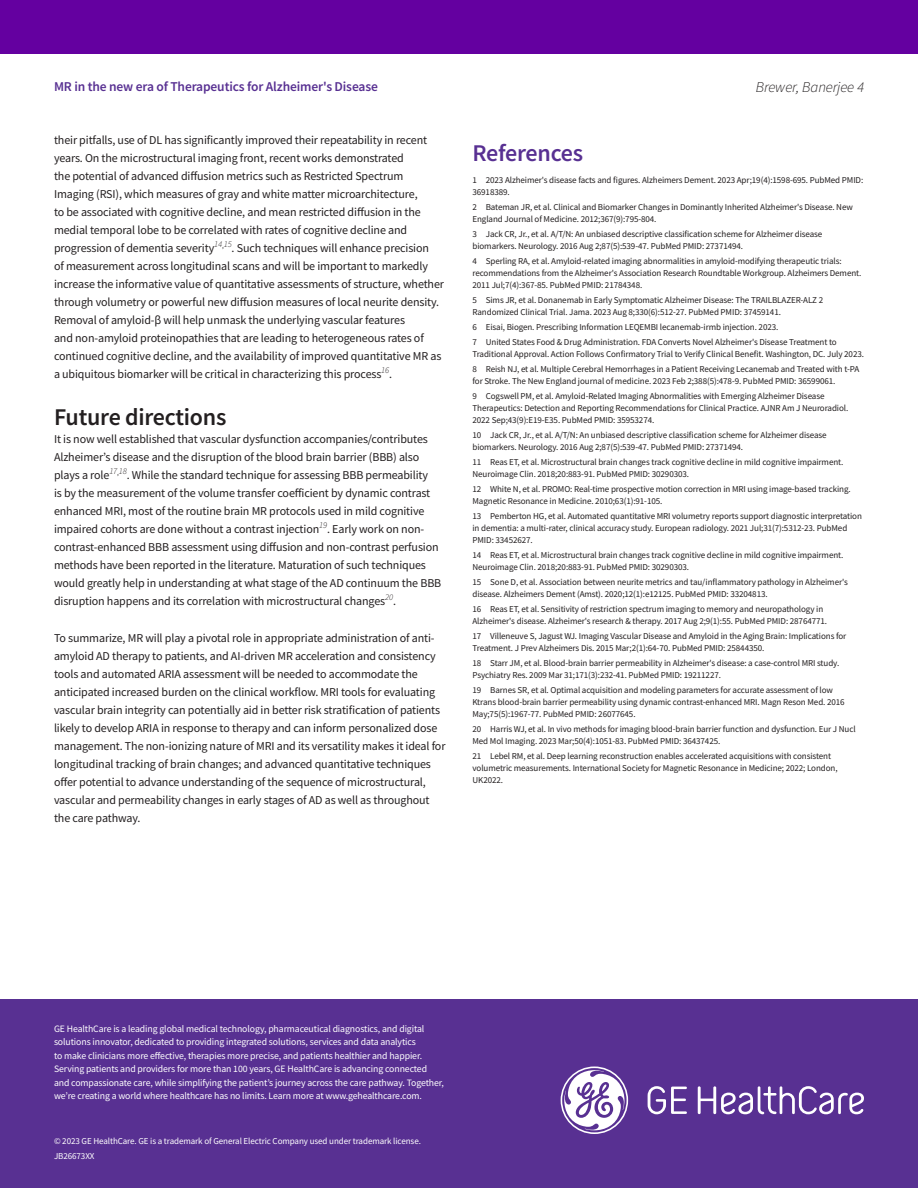
<style>
.page{position:relative;width:918px;height:1188px;background:#fff}
.page>*{position:absolute;margin:0;border:0;box-sizing:border-box;transform-origin:0 0}
.Subheadline_16_18{font:600 24px "Source Sans Pro";letter-spacing:-.01em;color:#231f20}
.Subheadline_16_18-2{font:600 24px "Source Sans Pro";letter-spacing:-.015em;color:#583092}
.Body_Headline___Eyebrow_9_13{font:italic 300 15px "Source Sans Pro";letter-spacing:-.01em;color:#231f20}
.Body_Headline___Eyebrow_9_13-2{font:600 13.5px "Source Sans Pro";letter-spacing:-.01em;color:#583092}
.Body_Copy_8_12{font:12px/18px "Source Sans Pro";letter-spacing:-.01em;color:#231f20}
.Caption_7_9{font:9.75px/13.5px "Source Sans Pro";letter-spacing:-.01em;color:#fff}
.Legal_6_8{font:9px/12px "Source Sans Pro";letter-spacing:-.01em;color:#231f20}
.Legal_6_8-2{font:9px "Source Sans Pro";letter-spacing:-.01em;color:#fff}
</style>
<div class="page">
<div style="left:0;top:999px;width:918px;height:189px;background:#583092"></div>
<div style="left:0;top:0;width:918px;height:54px;background:#6400a0"></div>
<svg style="left:561px;top:1067px;width:303px;height:67px"></svg>
<p class="Body_Headline___Eyebrow_9_13-2" style="left:54px;top:78px;width:325px">MR in the new era of Therapeutics for Alzheimer's Disease</p>
<p class="Body_Headline___Eyebrow_9_13" style="left:756px;top:78px;width:110px">Brewer, Banerjee 4</p>
<p class="Body_Copy_8_12" style="left:54px;top:131px;width:392px">their pitfalls, use of DL has significantly improved their repeatability in recent years. On the microstructural imaging front, recent works demonstrated<br>the potential of advanced diffusion metrics such as Restricted Spectrum Imaging (RSI), which measures of gray and white matter microarchitecture,<br>to be associated with cognitive decline, and mean restricted diffusion in the medial temporal lobe to be correlated with rates of cognitive decline and progression of dementia severity<sup>14</sup><sup>,</sup><sup>15</sup>. Such techniques will enhance precision<br>of measurement across longitudinal scans and will be important to markedly increase the informative value of quantitative assessments of structure, whether through volumetry or powerful new diffusion measures of local neurite density.<br>Removal of amyloid-β will help unmask the underlying vascular features<br>and non-amyloid proteinopathies that are leading to heterogeneous rates of continued cognitive decline, and the availability of improved quantitative MR as a ubiquitous biomarker will be critical in characterizing this process<sup>16</sup>.</p>
<p class="Subheadline_16_18" style="left:54px;top:401px;width:174px">Future directions</p>
<p class="Body_Copy_8_12" style="left:54px;top:429px;width:389px">It is now well established that vascular dysfunction accompanies/contributes Alzheimer’s disease and the disruption of the blood brain barrier (BBB) also plays a role<sup>17</sup><sup>,</sup><sup>18</sup>. While the standard technique for assessing BBB permeability<br>is by the measurement of the volume transfer coefficient by dynamic contrast enhanced MRI, most of the routine brain MR protocols used in mild cognitive impaired cohorts are done without a contrast injection<sup>19</sup>. Early work on non&shy;contrast-enhanced BBB assessment using diffusion and non-contrast perfusion methods have been reported in the literature. Maturation of such techniques would greatly help in understanding at what stage of the AD continuum the BBB disruption happens and its correlation with microstructural changes<sup>20</sup>.</p>
<p class="Body_Copy_8_12" style="left:54px;top:629px;width:393px">To summarize, MR will play a pivotal role in appropriate administration of anti&shy;amyloid AD therapy to patients, and AI-driven MR acceleration and consistency tools and automated ARIA assessment will be needed to accommodate the anticipated increased burden on the clinical workflow. MRI tools for evaluating vascular brain integrity can potentially aid in better risk stratification of patients likely to develop ARIA in response to therapy and can inform personalized dose management. The non-ionizing nature of MRI and its versatility makes it ideal for longitudinal tracking of brain changes; and advanced quantitative techniques offer potential to advance understanding of the sequence of microstructural, vascular and permeability changes in early stages of AD as well as throughout the care pathway.</p>
<p class="Subheadline_16_18-2" style="left:472px;top:138px;width:112px">References</p>
<p class="Legal_6_8" style="left:472px;top:174px;width:392px">1 2023 Alzheimer's disease facts and figures. Alzheimers Dement. 2023 Apr;19(4):1598-695. PubMed PMID:<br>36918389.</p>
<p class="Legal_6_8" style="left:472px;top:201px;width:382px">2 Bateman JR, et al. Clinical and Biomarker Changes in Dominantly Inherited Alzheimer's Disease. New<br>England Journal of Medicine. 2012;367(9):795-804.</p>
<p class="Legal_6_8" style="left:472px;top:228px;width:351px">3 Jack CR, Jr., et al. A/T/N: An unbiased descriptive classification scheme for Alzheimer disease biomarkers. Neurology. 2016 Aug 2;87(5):539-47. PubMed PMID: 27371494.</p>
<p class="Legal_6_8" style="left:472px;top:255px;width:390px">4 Sperling RA, et al. Amyloid-related imaging abnormalities in amyloid-modifying therapeutic trials: recommendations from the Alzheimer's Association Research Roundtable Workgroup. Alzheimers Dement.<br>2011 Jul;7(4):367-85. PubMed PMID: 21784348.</p>
<p class="Legal_6_8" style="left:472px;top:294px;width:352px">5 Sims JR, et al. Donanemab in Early Symptomatic Alzheimer Disease: The TRAILBLAZER-ALZ 2<br>Randomized Clinical Trial. Jama. 2023 Aug 8;330(6):512-27. PubMed PMID: 37459141.</p>
<p class="Legal_6_8" style="left:472px;top:321px;width:307px">6 Eisai, Biogen. Prescribing Information LEQEMBI lecanemab-irmb injection. 2023.</p>
<p class="Legal_6_8" style="left:472px;top:336px;width:393px">7 United States Food &amp; Drug Administration. FDA Converts Novel Alzheimer's Disease Treatment to<br>Traditional Approval. Action Follows Confirmatory Trial to Verify Clinical Benefit. Washington, DC. July 2023.</p>
<p class="Legal_6_8" style="left:472px;top:363px;width:388px">8 Reish NJ, et al. Multiple Cerebral Hemorrhages in a Patient Receiving Lecanemab and Treated with t-PA for Stroke. The New England journal of medicine. 2023 Feb 2;388(5):478-9. PubMed PMID: 36599061.</p>
<p class="Legal_6_8" style="left:472px;top:390px;width:377px">9 Cogswell PM, et al. Amyloid-Related Imaging Abnormalities with Emerging Alzheimer Disease<br>Therapeutics: Detection and Reporting Recommendations for Clinical Practice. AJNR Am J Neuroradiol.<br>2022 Sep;43(9):E19-E35. PubMed PMID: 35953274.</p>
<p class="Legal_6_8" style="left:472px;top:429px;width:356px">10 Jack CR, Jr., et al. A/T/N: An unbiased descriptive classification scheme for Alzheimer disease biomarkers. Neurology. 2016 Aug 2;87(5):539-47. PubMed PMID: 27371494.</p>
<p class="Legal_6_8" style="left:472px;top:456px;width:372px">11 Reas ET, et al. Microstructural brain changes track cognitive decline in mild cognitive impairment.<br>Neuroimage Clin. 2018;20:883-91. PubMed PMID: 30290303.</p>
<p class="Legal_6_8" style="left:472px;top:483px;width:380px">12 White N, et al. PROMO: Real-time prospective motion correction in MRI using image-based tracking.<br>Magnetic Resonance in Medicine. 2010;63(1):91-105.</p>
<p class="Legal_6_8" style="left:472px;top:510px;width:10px">13</p>
<p class="Legal_6_8" style="left:472px;top:510px;width:391px;text-indent:18px">Pemberton HG, et al. Automated quantitative MRI volumetry reports support diagnostic interpretation in dementia: a multi-rater, clinical accuracy study. European radiology. 2021 Jul;31(7):5312-23. PubMed<br>PMID: 33452627.</p>
<p class="Legal_6_8" style="left:472px;top:549px;width:372px">14 Reas ET, et al. Microstructural brain changes track cognitive decline in mild cognitive impairment.<br>Neuroimage Clin. 2018;20:883-91. PubMed PMID: 30290303.</p>
<p class="Legal_6_8" style="left:472px;top:576px;width:377px">15 Sone D, et al. Association between neurite metrics and tau/inflammatory pathology in Alzheimer's disease. Alzheimers Dement (Amst). 2020;12(1):e12125. PubMed PMID: 33204813.</p>
<p class="Legal_6_8" style="left:472px;top:603px;width:10px">16</p>
<p class="Legal_6_8" style="left:472px;top:603px;width:356px;text-indent:18px">Reas ET, et al. Sensitivity of restriction spectrum imaging to memory and neuropathology in<br>Alzheimer's disease. Alzheimer's research &amp; therapy. 2017 Aug 2;9(1):55. PubMed PMID: 28764771.</p>
<p class="Legal_6_8" style="left:472px;top:630px;width:375px">17 Villeneuve S, Jagust WJ. Imaging Vascular Disease and Amyloid in the Aging Brain: Implications for<br>Treatment. J Prev Alzheimers Dis. 2015 Mar;2(1):64-70. PubMed PMID: 25844350.</p>
<p class="Legal_6_8" style="left:472px;top:657px;width:368px">18 Starr JM, et al. Blood-brain barrier permeability in Alzheimer's disease: a case-control MRI study.<br>Psychiatry Res. 2009 Mar 31;171(3):232-41. PubMed PMID: 19211227.</p>
<p class="Legal_6_8" style="left:472px;top:684px;width:374px">19 Barnes SR, et al. Optimal acquisition and modeling parameters for accurate assessment of low<br>Ktrans blood-brain barrier permeability using dynamic contrast-enhanced MRI. Magn Reson Med. 2016<br>May;75(5):1967-77. PubMed PMID: 26077645.</p>
<p class="Legal_6_8" style="left:472px;top:723px;width:385px">20 Harris WJ, et al. In vivo methods for imaging blood-brain barrier function and dysfunction. Eur J Nucl<br>Med Mol Imaging. 2023 Mar;50(4):1051-83. PubMed PMID: 36437425.</p>
<p class="Legal_6_8" style="left:472px;top:750px;width:367px">21 Lebel RM, et al. Deep learning reconstruction enables accelerated acquisitions with consistent volumetric measurements. International Society for Magnetic Resonance in Medicine; 2022; London,<br>UK2022.</p>
<p class="Caption_7_9" style="left:54px;top:1021px;width:392px">GE HealthCare is a leading global medical technology, pharmaceutical diagnostics, and digital solutions innovator, dedicated to providing integrated solutions, services and data analytics<br>to make clinicians more effective, therapies more precise, and patients healthier and happier.<br>Serving patients and providers for more than 100 years, GE HealthCare is advancing connected and compassionate care, while simplifying the patient’s journey across the care pathway. Together, we’re creating a world where healthcare has no limits. Learn more at www.gehealthcare.com.</p>
<p class="Legal_6_8-2" style="left:54px;top:1135px;width:368px">© 2023 GE HealthCare. GE is a trademark of General Electric Company used under trademark license.</p>
<p class="Legal_6_8-2" style="left:54px;top:1150px;width:42px">JB26673XX</p>
</div>
